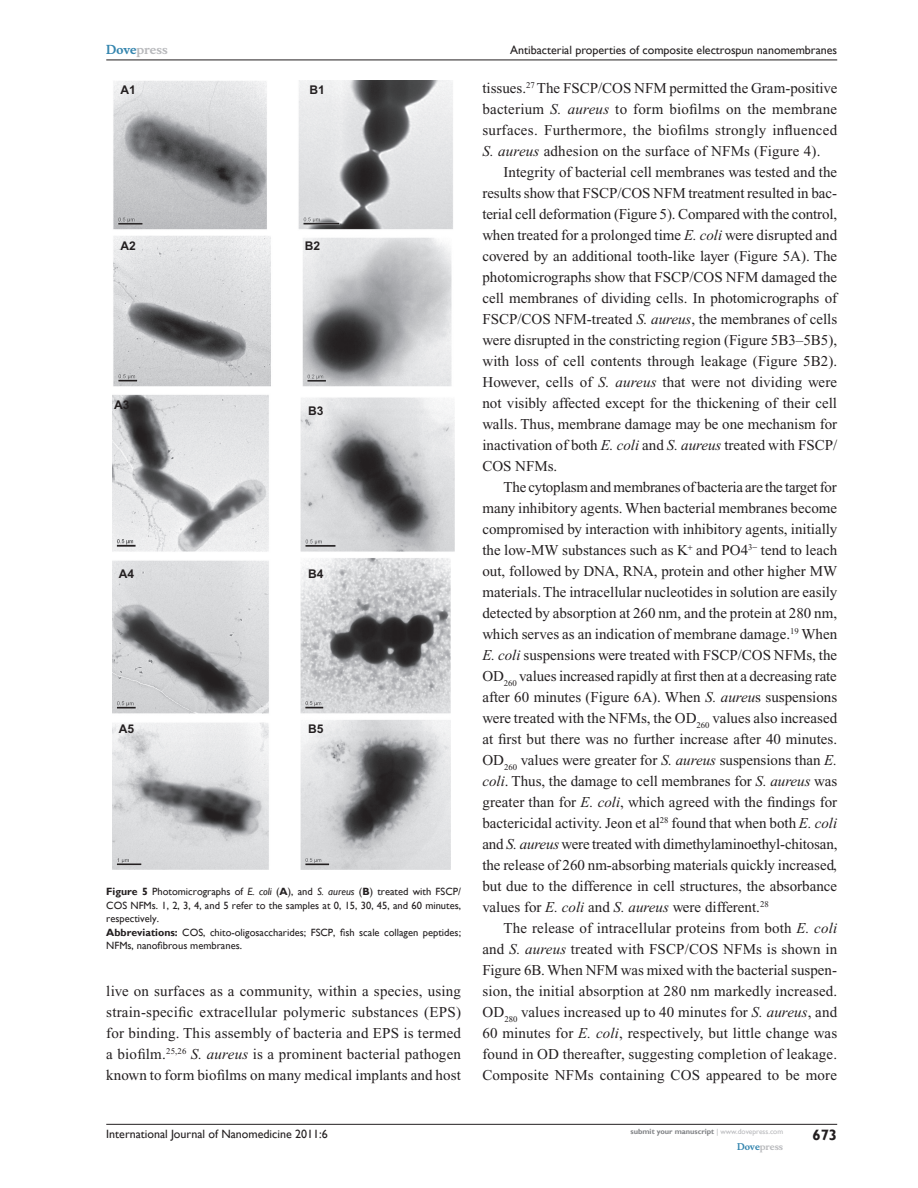
<style>
.page{position:relative;width:918px;height:1188px;background:#fff}
.page>*{position:absolute;margin:0;border:0;box-sizing:border-box;transform-origin:0 0}
.t1{font:15px/21px "Times New Roman";letter-spacing:.005em;color:#231f20;text-align:justify}
.t2{font:700 15px "Gill Sans";color:#231f20}
.t3{font:12px "Gill Sans";color:#231f20}
.t4{font:700 12px "Arial";color:#231f20}
.t5{font:700 12px "Musee";color:#b8b9bc}
.t6{font:10.5px/13.5px "Gill Sans";color:#231f20}
.t7{font:700 9px "Musee";color:#b8b9bc}
.t8{font:700 7.5px "Gill Sans";color:#808285}
.s1{color:#3485ae}
.s2{font-weight:700}
.s3{font-style:italic}
.s4{font-weight:400;color:#b8b9bc}
</style>
<div class="page">
<hr style="left:106px;top:1124px;width:731px;height:1px;background:#231f20">
<hr style="left:106px;top:60px;width:731px;height:1px;background:#231f20">
<img style="left:113px;top:81px;width:342px;height:789px">
<p class="t5" style="left:106px;top:43px;width:63px"><span class="s1">Dove</span>press</p>
<p class="t4" style="left:120px;top:83px;width:17px">A1</p>
<p class="t4" style="left:120px;top:238px;width:17px">A2</p>
<p class="t4" style="left:114px;top:397px;width:17px">A3</p>
<p class="t4" style="left:119px;top:567px;width:17px">A4</p>
<p class="t4" style="left:119px;top:722px;width:17px">A5</p>
<p class="t4" style="left:310px;top:83px;width:17px">B1</p>
<p class="t4" style="left:305px;top:238px;width:17px">B2</p>
<p class="t4" style="left:308px;top:404px;width:17px">B3</p>
<p class="t4" style="left:308px;top:567px;width:17px">B4</p>
<p class="t4" style="left:308px;top:722px;width:17px">B5</p>
<p class="t6" style="left:106px;top:885px;width:356px"><span class="s2">Figure 5</span> Photomicrographs of <span class="s3">E. coli</span> (<span class="s2">A</span>), and <span class="s3">S. aureus</span> (<span class="s2">B</span>) treated with FSC P/ COS NFMs. 1, 2, 3, 4, and 5 refer to the samples at 0, 15, 30, 45, and 60 minutes, respectively.<br><span class="s2">Abbreviations:</span> COS, chito-oligosaccharides; FSCP, fish scale collagen peptides; NFMs, nanofibrous membranes.</p>
<p class="t1" style="left:106px;top:980px;width:356px">live on surfaces as a community, within a species, using strain-specific extracellular polymeric substances (EPS) for binding. This assembly of bacteria and EPS is termed a biofilm.<sup>25,26</sup> <span class="s3">S. aureus</span> is a prominent bacterial pathogen known to form biofilms on many medical implants and host</p>
<p class="t3" style="left:510px;top:43px;width:329px">Antibacterial properties of composite electrospun nanomembranes</p>
<p class="t1" style="left:482px;top:77px;width:356px">tissues.<sup>27</sup> The FSCP/COS NFM permitted the Gram-positive bacterium <span class="s3">S. aureus</span> to form biofilms on the membrane surfaces. Furthermore, the biofilms strongly influenced <span class="s3">S. aureus</span> adhesion on the surface of NFMs (Figure 4).</p>
<p class="t1" style="left:482px;top:161px;width:356px;text-indent:21px">Integrity of bacterial cell membranes was tested and the results show that FSCP/COS NFM treatment resulted in bac&shy;terial cell deformation (Figure 5). Compared with the control, when treated for a prolonged time <span class="s3">E. coli</span> were disrupted and covered by an additional tooth-like layer (Figure 5A). The photomicrographs show that FSCP/COS NFM damaged the cell membranes of dividing cells. In photomicrographs of FSCP/COS NFM-treated <span class="s3">S. aureus</span>, the membranes of cells were disrupted in the constricting region (Figure 5B3–5B5), with loss of cell contents through leakage (Figure 5B2).<br>However, cells of <span class="s3">S. aureus</span> that were not dividing were not visibly affected except for the thickening of their cell walls. Thus, membrane damage may be one mechanism for inactivation of both <span class="s3">E. coli</span> and <span class="s3">S. aureus</span> treated with FSCP/ COS NFMs.</p>
<p class="t1" style="left:482px;top:476px;width:357px;text-indent:21px">The cytoplasm and membranes of bacteria are the target for many inhibitory agents. When bacterial membranes become compromised by interaction with inhibitory agents, initially the low-MW substances such as K and PO4<sup>3</sup>− tend to leach out, followed by DNA, RNA, protein and other higher MW materials. The intracellular nucleotides in solution are easily detected by absorption at 260 nm, and the protein at 280 nm, which serves as an indication of membrane damage.<sup>19</sup> When <span class="s3">E. coli</span> suspensions were treated with FSCP/COS NFMs, the OD<sub>260</sub> values increased rapidly at first then at a decreasing rate after 60 minutes (Figure 6A). When <span class="s3">S. aureu</span>s suspensions were treated with the NFMs, the OD<sub>260</sub> values also increased at first but there was no further increase after 40 minutes.<br>OD<sub>260</sub> values were greater for <span class="s3">S. aureus</span> suspensions than <span class="s3">E. coli</span>. Thus, the damage to cell membranes for <span class="s3">S. aureus</span> was greater than for <span class="s3">E. coli</span>, which agreed with the findings for bactericidal activity. Jeon et al<sup>28</sup> found that when both <span class="s3">E. coli </span>and <span class="s3">S. aureus</span> were treated with dimethylaminoethyl-chitosan, the release of 260 nm-absorbing materials quickly increased, but due to the difference in cell structures, the absorbance values for <span class="s3">E. coli</span> and <span class="s3">S. aureus</span> were different.<sup>28</sup></p>
<p class="t1" style="left:482px;top:917px;width:356px;text-indent:21px">The release of intracellular proteins from both <span class="s3">E. coli </span>and <span class="s3">S. aureus</span> treated with FSCP/COS NFMs is shown in Figure 6B. When NFM was mixed with the bacterial suspen&shy;sion, the initial absorption at 280 nm markedly increased.<br>OD<sub>280</sub> values increased up to 40 minutes for <span class="s3">S. aureus</span>, and 60 minutes for <span class="s3">E. coli</span>, respectively, but little change was found in OD thereafter, suggesting completion of leakage.<br>Composite NFMs containing COS appeared to be more</p>
<p class="t3" style="left:106px;top:1127px;width:223px">International Journal of Nanomedicine 2011:6</p>
<p class="t8" style="left:631px;top:1127px;width:154px">submit your manuscript <span class="s4">| www.dovepress.com</span></p>
<p class="t7" style="left:737px;top:1141px;width:48px"><span class="s1">Dove</span>press</p>
<p class="t2" style="left:812px;top:1126px;width:26px">673</p>
</div>
